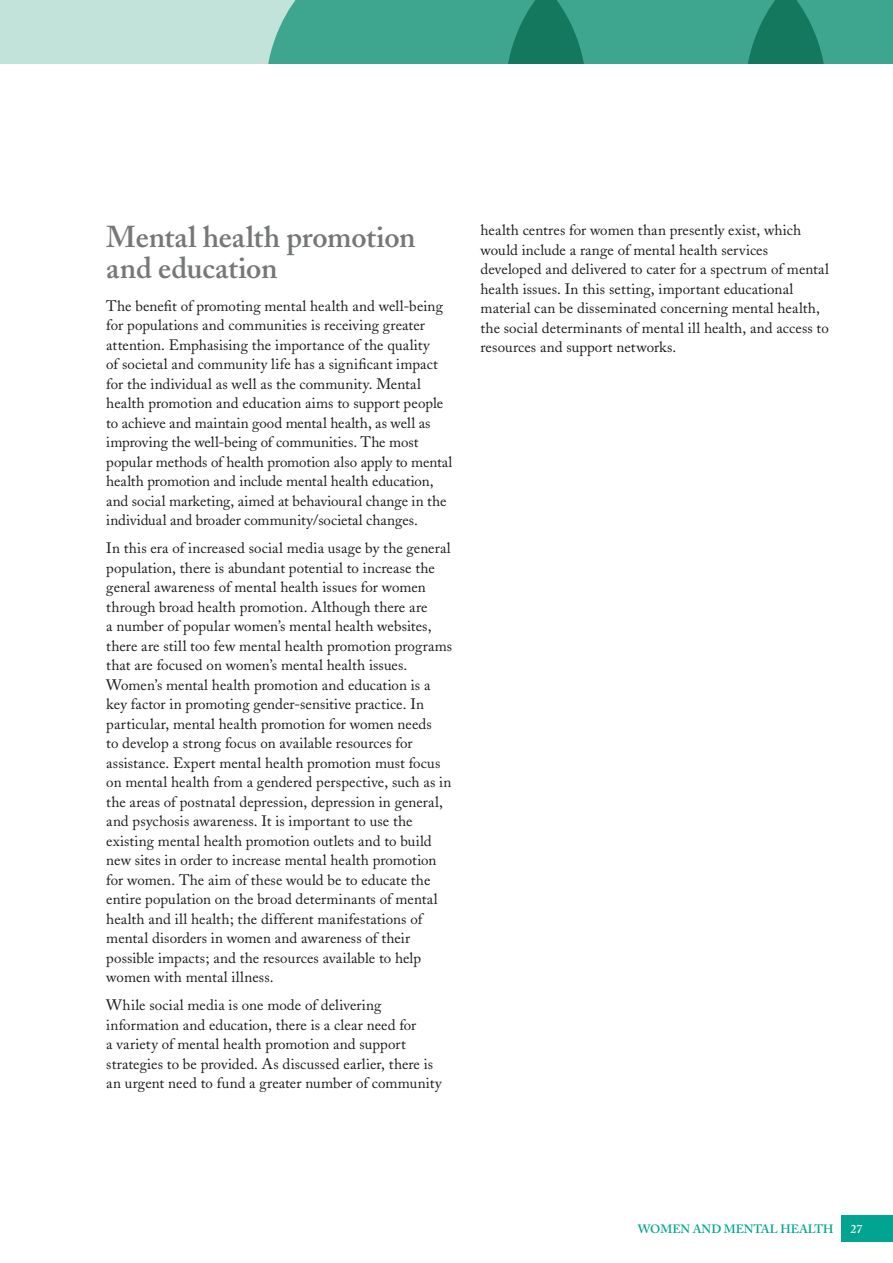
<style>
.page{position:relative;width:893px;height:1263px;background:#fff}
.page>*{position:absolute;margin:0;border:0;box-sizing:border-box;transform-origin:0 0}
.Heading_2{font:600 30px/31.5px "Adobe Caslon";letter-spacing:-.01em;color:#757877}
.BODY{font:15px/19.5px "Adobe Caslon";letter-spacing:.005em;color:#1a1a1a}
.t1{font:600 12px "Adobe Caslon";color:#00a490}
.t2{font:600 12px "Adobe Caslon";color:#fff}
</style>
<div class="page">
<div style="left:0;top:0;width:893px;height:64px;background:#c1e3d9"></div>
<svg style="left:268px;top:0;width:625px;height:64px;background:#399e88"></svg>
<div style="left:842px;top:1215px;width:51px;height:27px;background:#00a490"></div>
<h2 class="Heading_2" style="left:106px;top:221px;width:311px">Mental health promotion and education</h2>
<p class="BODY" style="left:106px;top:296px;width:348px">The benefit of promoting mental health and well-being for populations and communities is receiving greater attention. Emphasising the importance of the quality<br>of societal and community life has a significant impact for the individual as well as the community. Mental health promotion and education aims to support people to achieve and maintain good mental health, as well as improving the well-being of communities. The most popular methods of health promotion also apply to mental health promotion and include mental health education, and social marketing, aimed at behavioural change in the individual and broader community/societal changes.</p>
<p class="BODY" style="left:106px;top:539px;width:347px">In this era of increased social media usage by the general population, there is abundant potential to increase the general awareness of mental health issues for women through broad health promotion. Although there are<br>a number of popular women’s mental health websites, there are still too few mental health promotion programs that are focused on women’s mental health issues.<br>Women’s mental health promotion and education is a key factor in promoting gender-sensitive practice. In particular, mental health promotion for women needs<br>to develop a strong focus on available resources for assistance. Expert mental health promotion must focus on mental health from a gendered perspective, such as in the areas of postnatal depression, depression in general, and psychosis awareness. It is important to use the existing mental health promotion outlets and to build new sites in order to increase mental health promotion for women. The aim of these would be to educate the entire population on the broad determinants of mental health and ill health; the different manifestations of mental disorders in women and awareness of their possible impacts; and the resources available to help women with mental illness.</p>
<p class="BODY" style="left:106px;top:996px;width:337px">While social media is one mode of delivering information and education, there is a clear need for<br>a variety of mental health promotion and support strategies to be provided. As discussed earlier, there is an urgent need to fund a greater number of community</p>
<p class="BODY" style="left:480px;top:221px;width:350px">health centres for women than presently exist, which would include a range of mental health services developed and delivered to cater for a spectrum of mental health issues. In this setting, important educational material can be disseminated concerning mental health, the social determinants of mental ill health, and access to resources and support networks.</p>
<p class="t1" style="left:638px;top:1222px;width:197px">WOMEN AND MENTAL HEALTH</p>
<p class="t2" style="left:850px;top:1222px;width:13px">27</p>
</div>
